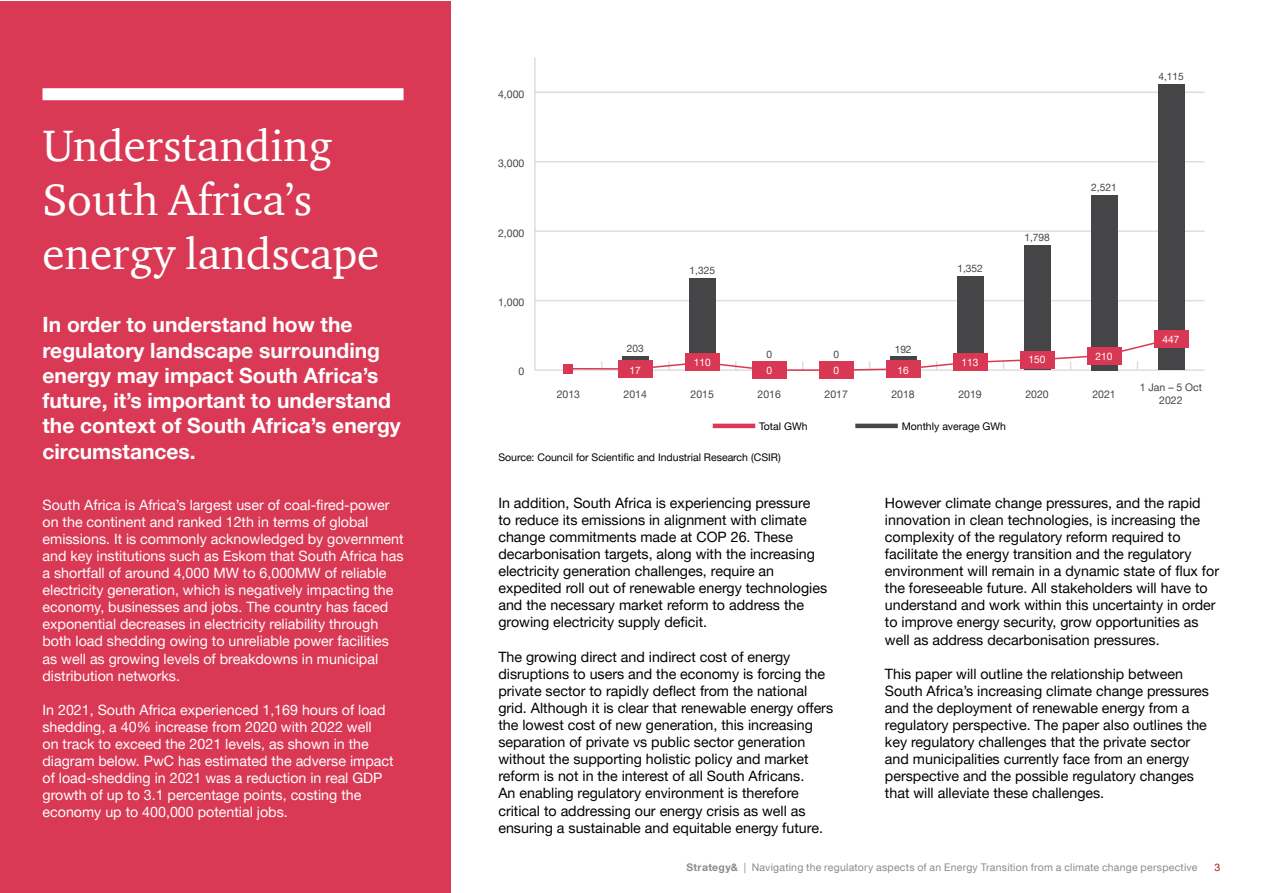
<style>
.page{position:relative;width:1263px;height:893px;background:#fff}
.page>*{position:absolute;margin:0;border:0;box-sizing:border-box;transform-origin:0 0}
.Heading_A{font:45px/54px "ITC Charter Com";color:#fff}
.Sub-heading_A{font:700 21px/25.2px "Helvetica Neue LT Pro";color:#fff}
.Paragraph_A_i{font:14.25px/17.1px "Helvetica Neue LT Pro";color:#000}
.Paragraph_A_i_white{font:14.25px/17.1px "Helvetica Neue LT Pro";color:#fff}
.t1{font:10.5px "Helvetica Neue LT Com";letter-spacing:.02em;color:#8a8c8f}
.Paragraph_A_i-2{font:10.5px "Helvetica Neue LT Pro";color:#000}
.t2{font:10.5px/12.6px "Helvetica Neue LT Pro";color:#454547;text-align:center}
.t3{font:10.5px "Helvetica Neue LT Com";color:#a3201f}
.t4{font:10.2px "Helvetica Neue LT Pro";color:#454547}
.t5{font:10.2px "Helvetica Neue LT Pro";color:#fff}
.s1{font-weight:700}
</style>
<div class="page">
<div style="left:1px;top:1px;width:450px;height:891px;background:#d93954"></div>
<div style="left:43px;top:88px;width:361px;height:12px;background:#fff"></div>
<hr style="left:713px;top:424px;width:42px;height:4px;background:#d93954">
<hr style="left:855px;top:424px;width:43px;height:4px;background:#464647">
<hr style="left:534px;top:57px;width:2px;height:313px;background:#dedede">
<hr style="left:535px;top:369px;width:669px;height:2px;background:#dedede">
<hr style="left:535px;top:300px;width:669px;height:1px;background:#dedede">
<hr style="left:535px;top:230px;width:669px;height:2px;background:#dedede">
<hr style="left:535px;top:161px;width:669px;height:1px;background:#dedede">
<hr style="left:535px;top:92px;width:669px;height:1px;background:#dedede">
<div style="left:689px;top:278px;width:27px;height:92px;background:#454547"></div>
<div style="left:957px;top:276px;width:26px;height:94px;background:#454547"></div>
<div style="left:1024px;top:245px;width:26px;height:125px;background:#454547"></div>
<div style="left:1091px;top:195px;width:26px;height:175px;background:#454547"></div>
<div style="left:1157px;top:84px;width:27px;height:286px;background:#454547"></div>
<svg style="left:573px;top:337px;width:585px;height:35px"></svg>
<div style="left:564px;top:364px;width:9px;height:9px;background:#d93854"></div>
<div style="left:618px;top:360px;width:34px;height:17px;background:#d93854"></div>
<div style="left:685px;top:354px;width:34px;height:17px;background:#d93854"></div>
<div style="left:752px;top:362px;width:34px;height:17px;background:#d93854"></div>
<div style="left:819px;top:362px;width:34px;height:17px;background:#d93854"></div>
<div style="left:886px;top:360px;width:34px;height:17px;background:#d93854"></div>
<div style="left:953px;top:354px;width:34px;height:17px;background:#d93854"></div>
<div style="left:1020px;top:351px;width:34px;height:17px;background:#d93854"></div>
<div style="left:1087px;top:347px;width:34px;height:17px;background:#d93854"></div>
<div style="left:1154px;top:331px;width:34px;height:17px;background:#d93854"></div>
<p class="Heading_A" style="left:43px;top:118px;width:338px">Understanding<br>South Africa’s energy landscape</p>
<p class="Sub-heading_A" style="left:43px;top:312px;width:360px">In order to understand how the regulatory landscape surrounding energy may impact South Africa’s future, it’s important to understand the context of South Africa’s energy circumstances.</p>
<p class="Paragraph_A_i_white" style="left:43px;top:496px;width:362px">South Africa is Africa’s largest user of coal-fired-power on the continent and ranked 12th in terms of global emissions. It is commonly acknowledged by government and key institutions such as Eskom that South Africa has a shortfall of around 4,000 MW to 6,000MW of reliable electricity generation, which is negatively impacting the economy, businesses and jobs. The country has faced exponential decreases in electricity reliability through both load shedding owing to unreliable power facilities as well as growing levels of breakdowns in municipal distribution networks.</p>
<p class="Paragraph_A_i_white" style="left:43px;top:701px;width:353px">In 2021, South Africa experienced 1,169 hours of load shedding, a 40% increase from 2020 with 2022 well<br>on track to exceed the 2021 levels, as shown in the diagram below. PwC has estimated the adverse impact of load-shedding in 2021 was a reduction in real GDP growth of up to 3.1 percentage points, costing the economy up to 400,000 potential jobs.</p>
<p class="t2" style="left:498px;top:87px;width:28px">4,000</p>
<p class="t2" style="left:498px;top:157px;width:28px">3,000</p>
<p class="t2" style="left:498px;top:226px;width:28px">2,000</p>
<p class="t2" style="left:498px;top:296px;width:28px">1,000</p>
<p class="t2" style="left:519px;top:365px;width:7px">0</p>
<p class="t4" style="left:627px;top:342px;width:18px">203</p>
<p class="t5" style="left:630px;top:364px;width:13px">17</p>
<p class="t4" style="left:689px;top:264px;width:27px">1,325</p>
<p class="t5" style="left:694px;top:356px;width:18px">110</p>
<p class="t4" style="left:766px;top:348px;width:7px">0</p>
<p class="t4" style="left:833px;top:348px;width:7px">0</p>
<p class="t4" style="left:895px;top:343px;width:18px">192</p>
<p class="t5" style="left:766px;top:364px;width:7px">0</p>
<p class="t5" style="left:833px;top:364px;width:7px">0</p>
<p class="t5" style="left:897px;top:364px;width:13px">16</p>
<p class="t4" style="left:957px;top:262px;width:27px">1,352</p>
<p class="t4" style="left:1024px;top:231px;width:27px">1,798</p>
<p class="t5" style="left:961px;top:356px;width:18px">113</p>
<p class="t5" style="left:1028px;top:354px;width:18px">150</p>
<p class="t4" style="left:1091px;top:181px;width:27px">2,521</p>
<p class="t5" style="left:1095px;top:350px;width:18px">210</p>
<p class="t4" style="left:1158px;top:70px;width:27px">4,115</p>
<p class="t5" style="left:1162px;top:333px;width:18px">447</p>
<p class="t2" style="left:557px;top:388px;width:25px">2013</p>
<p class="t2" style="left:624px;top:388px;width:25px">2014</p>
<p class="t2" style="left:691px;top:388px;width:25px">2015</p>
<p class="t2" style="left:757px;top:388px;width:25px">2016</p>
<p class="t2" style="left:824px;top:388px;width:25px">2017</p>
<p class="t2" style="left:891px;top:388px;width:25px">2018</p>
<p class="t2" style="left:958px;top:388px;width:25px">2019</p>
<p class="t2" style="left:1025px;top:388px;width:25px">2020</p>
<p class="t2" style="left:1092px;top:388px;width:25px">2021</p>
<p class="t2" style="left:1140px;top:381px;width:64px">1 Jan – 5 Oct<br>2022</p>
<p class="Paragraph_A_i-2" style="left:759px;top:419px;width:50px">Total GWh</p>
<p class="Paragraph_A_i-2" style="left:902px;top:419px;width:106px">Monthly average GWh</p>
<p class="Paragraph_A_i-2" style="left:498px;top:451px;width:284px">Source: Council for Scientific and Industrial Research (CSIR)</p>
<p class="Paragraph_A_i" style="left:498px;top:494px;width:330px">In addition, South Africa is experiencing pressure<br>to reduce its emissions in alignment with climate change commitments made at COP 26. These decarbonisation targets, along with the increasing electricity generation challenges, require an expedited roll out of renewable energy technologies and the necessary market reform to address the growing electricity supply deficit.</p>
<p class="Paragraph_A_i" style="left:498px;top:648px;width:336px">The growing direct and indirect cost of energy disruptions to users and the economy is forcing the private sector to rapidly deflect from the national grid. Although it is clear that renewable energy offers the lowest cost of new generation, this increasing separation of private vs public sector generation without the supporting holistic policy and market reform is not in the interest of all South Africans.<br>An enabling regulatory environment is therefore critical to addressing our energy crisis as well as ensuring a sustainable and equitable energy future.</p>
<p class="Paragraph_A_i" style="left:885px;top:494px;width:336px">However climate change pressures, and the rapid innovation in clean technologies, is increasing the complexity of the regulatory reform required to facilitate the energy transition and the regulatory environment will remain in a dynamic state of flux for the foreseeable future. All stakeholders will have to understand and work within this uncertainty in order to improve energy security, grow opportunities as well as address decarbonisation pressures.</p>
<p class="Paragraph_A_i" style="left:885px;top:665px;width:326px">This paper will outline the relationship between South Africa’s increasing climate change pressures and the deployment of renewable energy from a regulatory perspective. The paper also outlines the key regulatory challenges that the private sector and municipalities currently face from an energy perspective and the possible regulatory changes that will alleviate these challenges.</p>
<p class="t1" style="left:686px;top:860px;width:512px"><span class="s1">Strategy&amp;</span> | Navigating the regulatory aspects of an Energy Transition from a climate change perspective</p>
<p class="t3" style="left:1214px;top:860px;width:7px">3</p>
</div>
